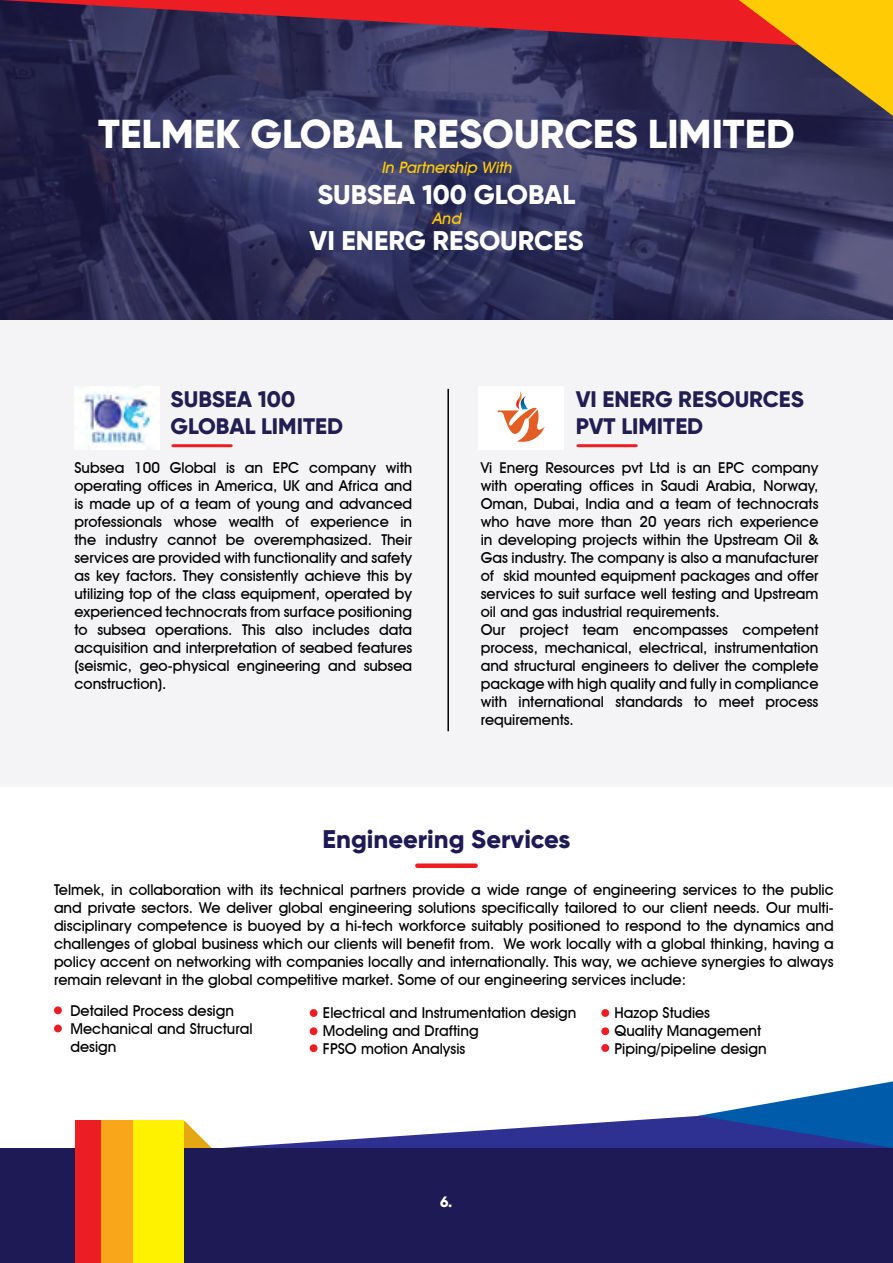
<style>
.page{position:relative;width:893px;height:1263px;background:#fff}
.page>*{position:absolute;margin:0;border:0;box-sizing:border-box;transform-origin:0 0}
.t1{font:800 40.35px "Gilroy";color:#fff}
.t2{font:800 27px/46.5px "Gilroy";color:#fff}
.t3{font:800 25.5px "Gilroy";color:#1e1a55}
.t4{font:800 22.5px/27px "Gilroy";color:#221e53}
.t5{font:italic 500 15.75px "Avant Garde IT Cby BT";color:#ffcb05}
.t6{font:500 15px/18px "Avant Garde IT Cby BT";color:#000}
.t7{font:800 15px "Gilroy";color:#fff}
</style>
<div class="page">
<img style="left:1px;top:116px;width:892px;height:203px">
<div style="left:417px;top:863px;width:59px;height:5px;background:#ed1d24"></div>
<div style="left:54px;top:1006px;width:8px;height:8px;background:#ed1d24;border-radius:50%"></div>
<div style="left:54px;top:1024px;width:8px;height:8px;background:#ed1d24;border-radius:50%"></div>
<div style="left:310px;top:1009px;width:8px;height:8px;background:#ed1d24;border-radius:50%"></div>
<div style="left:310px;top:1027px;width:8px;height:8px;background:#ed1d24;border-radius:50%"></div>
<div style="left:310px;top:1044px;width:8px;height:8px;background:#ed1d24;border-radius:50%"></div>
<div style="left:601px;top:1009px;width:8px;height:8px;background:#ed1d24;border-radius:50%"></div>
<div style="left:601px;top:1027px;width:8px;height:8px;background:#ed1d24;border-radius:50%"></div>
<div style="left:601px;top:1044px;width:8px;height:8px;background:#ed1d24;border-radius:50%"></div>
<svg style="left:179px;top:1081px;width:714px;height:68px"></svg>
<div style="left:1px;top:1149px;width:892px;height:114px;background:#1e1a55"></div>
<div style="left:75px;top:1121px;width:51px;height:142px;background:#ed1d24"></div>
<div style="left:101px;top:1121px;width:50px;height:142px;background:#faa61a"></div>
<div style="left:134px;top:1121px;width:50px;height:142px;background:#fff200"></div>
<svg style="left:0;top:0;width:893px;height:116px;background:#623c4a"></svg>
<div style="left:0;top:319px;width:893px;height:468px;background:#f4f4f6"></div>
<hr style="left:173px;top:444px;width:58px;height:3px;background:#ed1d24">
<hr style="left:578px;top:444px;width:58px;height:3px;background:#ed1d24">
<hr style="left:447px;top:389px;width:2px;height:342px;background:#000">
<img style="left:74px;top:386px;width:86px;height:62px">
<div style="left:479px;top:386px;width:85px;height:64px;background:#fff"></div>
<svg style="left:498px;top:391px;width:47px;height:51px"></svg>
<h1 class="t1" style="left:98px;top:108px;width:698px">TELMEK GLOBAL RESOURCES LIMITED</h1>
<p class="t5" style="left:381px;top:158px;width:135px">In Partnership With</p>
<h2 class="t2" style="left:310px;top:171px;width:275px">SUBSEA 100 GLOBAL<br>VI ENERG RESOURCES</h2>
<p class="t5" style="left:432px;top:209px;width:33px">And</p>
<h3 class="t4" style="left:171px;top:385px;width:174px">SUBSEA 100<br>GLOBAL LIMITED</h3>
<h3 class="t4" style="left:576px;top:385px;width:230px">VI ENERG RESOURCES<br>PVT LIMITED</h3>
<p class="t6" style="left:74px;top:459px;width:339px;text-align:justify">Subsea 100 Global is an EPC company with operating offices in America, UK and Africa and is made up of a team of young and advanced professionals whose wealth of experience in the industry cannot be overemphasized. Their services are provided with functionality and safety as key factors. They consistently achieve this by utilizing top of the class equipment, operated by experienced technocrats from surface positioning to subsea operations. This also includes data acquisition and interpretation of seabed features (seismic, geo-physical engineering and subsea construction).</p>
<p class="t6" style="left:481px;top:459px;width:339px">Vi Energ Resources pvt Ltd is an EPC company with operating offices in Saudi Arabia, Norway, Oman, Dubai, India and a team of technocrats who have more than 20 years rich experience in developing projects within the Upstream Oil &amp; Gas industry. The company is also a manufacturer of skid mounted equipment packages and offer services to suit surface well testing and Upstream oil and gas industrial requirements.<br>Our project team encompasses competent process, mechanical, electrical, instrumentation and structural engineers to deliver the complete package with high quality and fully in compliance with international standards to meet process requirements.</p>
<h3 class="t3" style="left:323px;top:823px;width:249px">Engineering Services</h3>
<p class="t6" style="left:54px;top:881px;width:781px;text-align:justify">Telmek, in collaboration with its technical partners provide a wide range of engineering services to the public and private sectors. We deliver global engineering solutions specifically tailored to our client needs. Our multi&shy;disciplinary competence is buoyed by a hi-tech workforce suitably positioned to respond to the dynamics and challenges of global business which our clients will benefit from. We work locally with a global thinking, having a policy accent on networking with companies locally and internationally. This way, we achieve synergies to always remain relevant in the global competitive market. Some of our engineering services include:</p>
<p class="t6" style="left:70px;top:1001px;width:184px">Detailed Process design<br>Mechanical and Structural design</p>
<p class="t6" style="left:323px;top:1003px;width:255px">Electrical and Instrumentation design<br>Modeling and Drafting<br>FPSO motion Analysis</p>
<p class="t6" style="left:615px;top:1003px;width:154px">Hazop Studies<br>Quality Management<br>Piping/pipeline design</p>
<p class="t7" style="left:440px;top:1192px;width:14px">6.</p>
</div>
